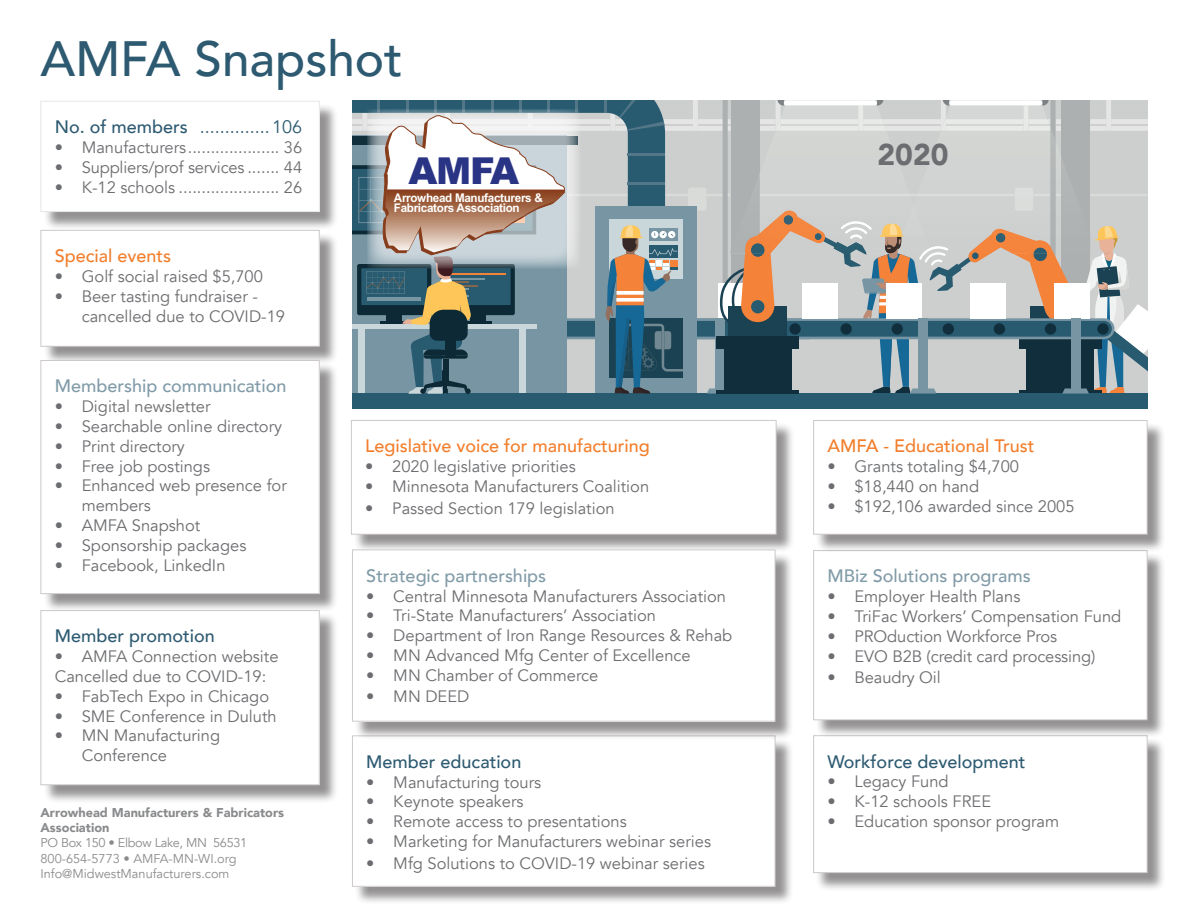
<style>
.page{position:relative;width:1188px;height:918px;background:#fff}
.page>*{position:absolute;margin:0;border:0;box-sizing:border-box;transform-origin:0 0}
.t1{font:500 49.5px "Avenir";color:#2d5a71}
.t2{font:900 37.2px "Arial";color:#2a3485}
.t3{font:900 30px "Avenir";color:#6c6d70}
.t4{font:500 18px "Avenir";color:#f27e2b}
.t5{font:500 18px "Avenir";color:#819ba8}
.t6{font:500 18px "Avenir";color:#2d5a71}
.t7{font:18px "Avenir";color:#2d5a71}
.t8{font:16.5px/19.8px "Avenir";color:#6c6d70}
.t9{font:12.75px "Avenir";color:#8a8b8d}
.t10{font:900 12.75px/15.3px "Avenir";color:#8a8b8d}
.t11{font:12.75px "Avenir";letter-spacing:-.025em;color:#8a8b8d}
.t12{font:700 12px/10.2px "Arial Narrow";letter-spacing:-.02em;color:#fff;scale:1.19 1}
.s1{font-weight:500}
</style>
<div class="page">
<div style="left:352px;top:393px;width:796px;height:16px;background:#285a70"></div>
<div style="left:43px;top:103px;width:295px;height:128px;background:#231f20;opacity:.49"></div>
<div style="left:41px;top:101px;width:278px;height:111px;background:#fff"></div>
<div style="left:40px;top:101px;width:280px;height:111px;border:1px solid #e6e7e9"></div>
<div style="left:43px;top:232px;width:295px;height:134px;background:#231f20;opacity:.49"></div>
<div style="left:41px;top:230px;width:278px;height:116px;background:#fff"></div>
<div style="left:40px;top:230px;width:280px;height:117px;border:1px solid #cdc9c8"></div>
<div style="left:815px;top:738px;width:351px;height:153px;background:#231f20;opacity:.49"></div>
<div style="left:814px;top:736px;width:333px;height:137px;background:#fff"></div>
<div style="left:813px;top:735px;width:335px;height:138px;border:1px solid #cdc9c8"></div>
<div style="left:353px;top:422px;width:442px;height:132px;background:#231f20;opacity:.49"></div>
<div style="left:351px;top:420px;width:425px;height:114px;background:#fff"></div>
<div style="left:351px;top:420px;width:426px;height:115px;border:1px solid #cdc9c8"></div>
<div style="left:354px;top:738px;width:440px;height:167px;background:#231f20;opacity:.49"></div>
<div style="left:352px;top:736px;width:423px;height:150px;background:#fff"></div>
<div style="left:352px;top:735px;width:423px;height:152px;border:1px solid #cdc9c8"></div>
<div style="left:43px;top:362px;width:295px;height:251px;background:#231f20;opacity:.49"></div>
<div style="left:41px;top:360px;width:278px;height:234px;background:#fff"></div>
<div style="left:40px;top:360px;width:280px;height:234px;border:1px solid #cdc9c8"></div>
<div style="left:354px;top:552px;width:440px;height:188px;background:#231f20;opacity:.49"></div>
<div style="left:352px;top:550px;width:423px;height:171px;background:#fff"></div>
<div style="left:352px;top:550px;width:423px;height:172px;border:1px solid #cdc9c8"></div>
<div style="left:815px;top:552px;width:351px;height:187px;background:#231f20;opacity:.49"></div>
<div style="left:814px;top:551px;width:333px;height:169px;background:#fff"></div>
<div style="left:813px;top:550px;width:335px;height:170px;border:1px solid #cdc9c8"></div>
<div style="left:43px;top:612px;width:295px;height:192px;background:#231f20;opacity:.49"></div>
<div style="left:41px;top:611px;width:278px;height:174px;background:#fff"></div>
<div style="left:40px;top:610px;width:280px;height:175px;border:1px solid #cdc9c8"></div>
<div style="left:815px;top:422px;width:351px;height:131px;background:#231f20;opacity:.49"></div>
<div style="left:814px;top:420px;width:333px;height:114px;background:#fff"></div>
<div style="left:813px;top:420px;width:335px;height:115px;border:1px solid #cdc9c8"></div>
<svg style="left:352px;top:100px;width:796px;height:294px;background:#a4acad"></svg>
<p class="t1" style="left:40px;top:16px;width:364px">AMFA Snapshot</p>
<p class="t7" style="left:55px;top:116px;width:249px"><span class="s1">No. of members</span> ..............106</p>
<p class="t8" style="left:55px;top:138px;width:249px">• Manufacturers.................... 36</p>
<p class="t8" style="left:55px;top:157px;width:249px">• Suppliers/prof services ....... 44</p>
<p class="t8" style="left:55px;top:177px;width:249px">• K-12 schools ...................... 26</p>
<p class="t4" style="left:55px;top:240px;width:118px">Special events</p>
<p class="t8" style="left:55px;top:267px;width:210px">• Golf social raised $5,700</p>
<p class="t8" style="left:82px;top:287px;width:205px;text-indent:-27px">• Beer tasting fundraiser - cancelled due to COVID-19</p>
<p class="t5" style="left:55px;top:371px;width:233px">Membership communication</p>
<p class="t8" style="left:55px;top:397px;width:157px">• Digital newsletter</p>
<p class="t8" style="left:55px;top:417px;width:229px">• Searchable online directory</p>
<p class="t8" style="left:55px;top:436px;width:132px">• Print directory</p>
<p class="t8" style="left:55px;top:456px;width:157px">• Free job postings</p>
<p class="t8" style="left:82px;top:476px;width:207px;text-indent:-27px">• Enhanced web presence for members</p>
<p class="t8" style="left:55px;top:516px;width:147px">• AMFA Snapshot</p>
<p class="t8" style="left:55px;top:535px;width:193px">• Sponsorship packages</p>
<p class="t8" style="left:55px;top:555px;width:172px">• Facebook, LinkedIn</p>
<p class="t6" style="left:55px;top:621px;width:162px">Member promotion</p>
<p class="t8" style="left:55px;top:647px;width:225px">• AMFA Connection website</p>
<p class="t8" style="left:55px;top:667px;width:213px">Cancelled due to COVID-19:</p>
<p class="t8" style="left:55px;top:687px;width:216px">• FabTech Expo in Chicago</p>
<p class="t8" style="left:55px;top:706px;width:224px">• SME Conference in Duluth</p>
<p class="t8" style="left:82px;top:726px;width:140px;text-indent:-27px">• MN Manufacturing<br>Conference</p>
<p class="t10" style="left:40px;top:804px;width:245px">Arrowhead Manufacturers &amp; Fabricators<br>Association</p>
<p class="t11" style="left:40px;top:835px;width:208px">PO Box 150 • Elbow Lake, MN 56531</p>
<p class="t9" style="left:40px;top:851px;width:198px">800-654-5773 • AMFA-MN-WI.org</p>
<p class="t9" style="left:40px;top:866px;width:191px">Info@MidwestManufacturers.com</p>
<p class="t2" style="left:408px;top:144px;width:112px">AMFA</p>
<p class="t12" style="left:394px;top:192px;width:127px">Arrowhead Manufacturers &amp;<br>Fabricators Association</p>
<p class="t4" style="left:365px;top:430px;width:286px">Legislative voice for manufacturing</p>
<p class="t8" style="left:365px;top:457px;width:212px">• 2020 legislative priorities</p>
<p class="t8" style="left:365px;top:477px;width:285px">• Minnesota Manufacturers Coalition</p>
<p class="t8" style="left:365px;top:498px;width:251px">• Passed Section 179 legislation</p>
<p class="t5" style="left:366px;top:560px;width:181px">Strategic partnerships</p>
<p class="t8" style="left:366px;top:586px;width:361px">• Central Minnesota Manufacturers Association</p>
<p class="t8" style="left:366px;top:606px;width:291px">• Tri-State Manufacturers’ Association</p>
<p class="t8" style="left:366px;top:626px;width:368px">• Department of Iron Range Resources &amp; Rehab</p>
<p class="t8" style="left:366px;top:646px;width:326px">• MN Advanced Mfg Center of Excellence</p>
<p class="t8" style="left:366px;top:666px;width:234px">• MN Chamber of Commerce</p>
<p class="t8" style="left:366px;top:687px;width:105px">• MN DEED</p>
<p class="t6" style="left:366px;top:746px;width:157px">Member education</p>
<p class="t8" style="left:366px;top:772px;width:176px">• Manufacturing tours</p>
<p class="t8" style="left:366px;top:792px;width:159px">• Keynote speakers</p>
<p class="t8" style="left:366px;top:812px;width:262px">• Remote access to presentations</p>
<p class="t8" style="left:366px;top:832px;width:346px">• Marketing for Manufacturers webinar series</p>
<p class="t8" style="left:366px;top:853px;width:340px">• Mfg Solutions to COVID-19 webinar series</p>
<p class="t3" style="left:878px;top:129px;width:73px">2020</p>
<p class="t4" style="left:827px;top:431px;width:209px">AMFA - Educational Trust</p>
<p class="t8" style="left:827px;top:457px;width:193px">• Grants totaling $4,700</p>
<p class="t8" style="left:827px;top:477px;width:153px">• $18,440 on hand</p>
<p class="t8" style="left:827px;top:496px;width:249px">• $192,106 awarded since 2005</p>
<p class="t5" style="left:827px;top:561px;width:205px">MBiz Solutions programs</p>
<p class="t8" style="left:827px;top:587px;width:194px">• Employer Health Plans</p>
<p class="t8" style="left:827px;top:607px;width:295px">• TriFac Workers’ Compensation Fund</p>
<p class="t8" style="left:827px;top:627px;width:231px">• PROduction Workforce Pros</p>
<p class="t8" style="left:827px;top:646px;width:270px">• EVO B2B (credit card processing)</p>
<p class="t8" style="left:827px;top:668px;width:115px">• Beaudry Oil</p>
<p class="t6" style="left:827px;top:746px;width:199px">Workforce development</p>
<p class="t8" style="left:827px;top:772px;width:123px">• Legacy Fund</p>
<p class="t8" style="left:827px;top:792px;width:165px">• K-12 schools FREE</p>
<p class="t8" style="left:827px;top:812px;width:233px">• Education sponsor program</p>
</div>
